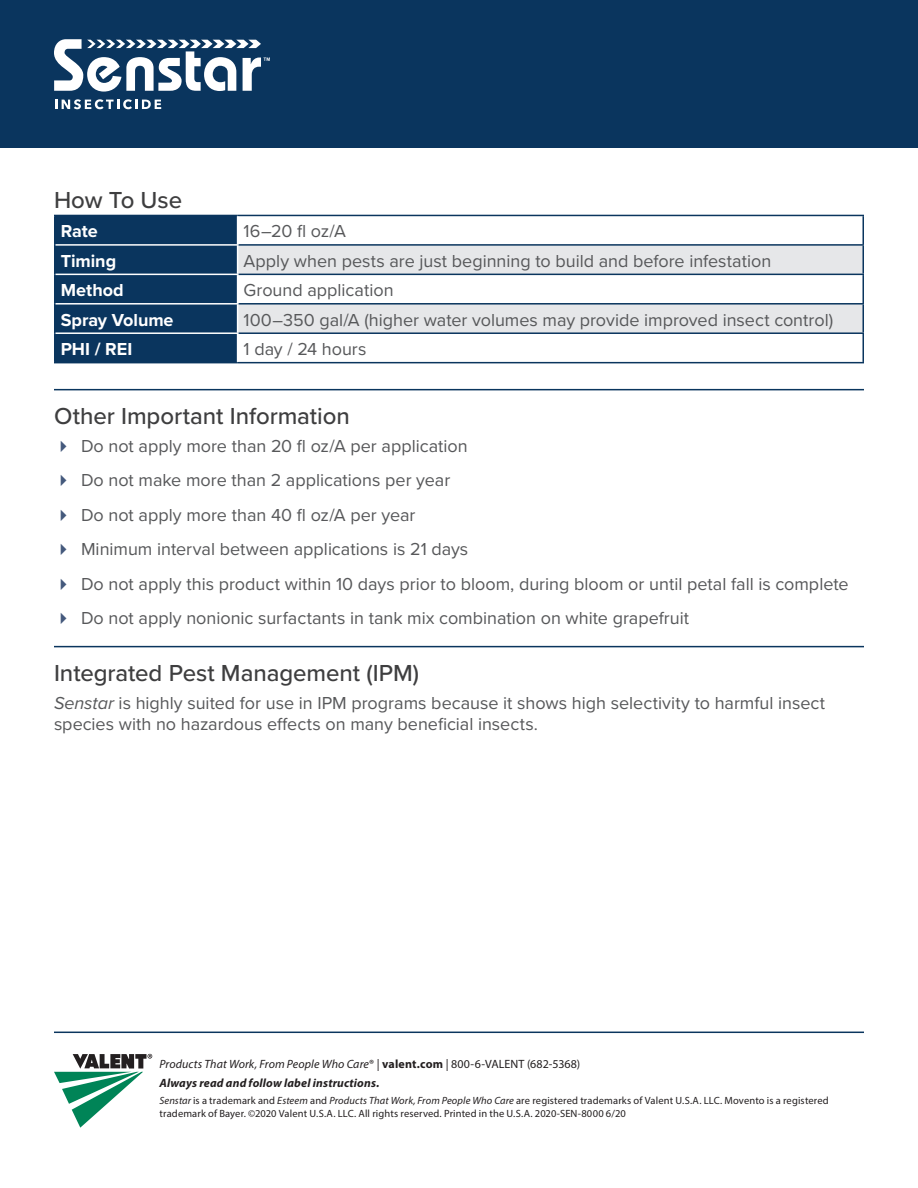
<style>
.page{position:relative;width:918px;height:1188px;background:#fff}
.page>*{position:absolute;margin:0;border:0;box-sizing:border-box;transform-origin:0 0}
.Heading_2_rule{font:500 24px "Proxima Nova";letter-spacing:-.005em;color:#3e3e3f}
.Heading_2{font:500 24px "Proxima Nova";letter-spacing:-.005em;color:#3e3e3f}
.body{font:18px/21px "Proxima Nova";color:#57585a}
.table_header{font:700 18px "Proxima Nova";letter-spacing:-.005em;color:#fff}
.table_cell{font:18px "Proxima Nova";color:#57585a}
.t1{font:italic 700 12px/18.9px "Myriad Pro";letter-spacing:.015em;color:#231f20}
.t2{font:10.5px/12.6px "Myriad Pro";letter-spacing:.01em;color:#231f20}
.s1{font-style:italic}
.s2{font-weight:400}
.s3{font-weight:400;font-style:normal}
.s4{font-style:normal}
</style>
<div class="page">
<div style="left:0;top:0;width:918px;height:148px;background:#0a355e"></div>
<svg style="left:55px;top:99px;width:106px;height:10px"></svg>
<svg style="left:54px;top:39px;width:216px;height:53px"></svg>
<hr style="left:54px;top:1032px;width:810px;height:1px;background:#0a355e">
<svg style="left:54px;top:1054px;width:98px;height:74px"></svg>
<hr style="left:54px;top:389px;width:810px;height:1px;background:#0a355e">
<hr style="left:54px;top:646px;width:810px;height:1px;background:#0a355e">
<svg style="left:238px;top:246px;width:624px;height:86px;fill:#e6e7e9"></svg>
<hr style="left:862px;top:246px;width:2px;height:28px;background:#0a355e">
<hr style="left:238px;top:274px;width:626px;height:1px;background:#0a355e">
<hr style="left:862px;top:275px;width:2px;height:28px;background:#0a355e">
<hr style="left:238px;top:303px;width:626px;height:2px;background:#0a355e">
<hr style="left:862px;top:305px;width:2px;height:27px;background:#0a355e">
<hr style="left:238px;top:332px;width:626px;height:2px;background:#0a355e">
<hr style="left:862px;top:334px;width:2px;height:28px;background:#0a355e">
<hr style="left:238px;top:362px;width:626px;height:1px;background:#0a355e">
<hr style="left:54px;top:245px;width:2px;height:29px;background:#0a355e">
<hr style="left:54px;top:274px;width:2px;height:30px;background:#0a355e">
<hr style="left:54px;top:304px;width:2px;height:29px;background:#0a355e">
<hr style="left:54px;top:333px;width:2px;height:29px;background:#0a355e">
<hr style="left:54px;top:362px;width:184px;height:1px;background:#0a355e">
<hr style="left:54px;top:215px;width:184px;height:1px;background:#0a355e">
<hr style="left:54px;top:216px;width:2px;height:29px;background:#0a355e">
<hr style="left:238px;top:215px;width:626px;height:1px;background:#0a355e">
<hr style="left:862px;top:216px;width:2px;height:28px;background:#0a355e">
<hr style="left:238px;top:244px;width:626px;height:2px;background:#0a355e">
<div style="left:55px;top:215px;width:183px;height:148px;background:#0a355e"></div>
<hr style="left:56px;top:244px;width:182px;height:2px;background:#fff">
<p class="Heading_2" style="left:54px;top:186px;width:130px">How To Use</p>
<p class="table_header" style="left:61px;top:221px;width:39px">Rate</p>
<p class="table_cell" style="left:244px;top:221px;width:104px">16–20 fl oz/A</p>
<p class="table_header" style="left:61px;top:250px;width:57px">Timing</p>
<p class="body" style="left:244px;top:251px;width:529px">Apply when pests are just beginning to build and before infestation</p>
<p class="table_header" style="left:61px;top:279px;width:64px">Method</p>
<p class="body" style="left:244px;top:280px;width:152px">Ground application</p>
<p class="table_header" style="left:61px;top:309px;width:114px">Spray Volume</p>
<p class="body" style="left:244px;top:309px;width:591px">100–350 gal/A (higher water volumes may provide improved insect control)</p>
<p class="table_header" style="left:61px;top:338px;width:73px">PHI / REI</p>
<p class="table_cell" style="left:244px;top:338px;width:124px">1 day / 24 hours</p>
<p class="Heading_2_rule" style="left:54px;top:402px;width:297px">Other Important Information</p>
<p class="body" style="left:81px;top:436px;width:388px">Do not apply more than 20 fl oz/A per application</p>
<p class="body" style="left:81px;top:470px;width:371px">Do not make more than 2 applications per year</p>
<p class="body" style="left:81px;top:505px;width:336px">Do not apply more than 40 fl oz/A per year</p>
<p class="body" style="left:81px;top:539px;width:389px">Minimum interval between applications is 21 days</p>
<p class="body" style="left:81px;top:574px;width:769px">Do not apply this product within 10 days prior to bloom, during bloom or until petal fall is complete</p>
<p class="body" style="left:81px;top:608px;width:610px">Do not apply nonionic surfactants in tank mix combination on white grapefruit</p>
<p class="Heading_2_rule" style="left:54px;top:659px;width:367px">Integrated Pest Management (IPM)</p>
<p class="body" style="left:54px;top:693px;width:773px"><span class="s1">Senstar</span> is highly suited for use in IPM programs because it shows high selectivity to harmful insect species with no hazardous effects on many beneficial insects.</p>
<p class="t1" style="left:160px;top:1054px;width:422px"><span class="s2">Products That Work, From People Who Care</span><span class="s3">® |</span> <span class="s4">valent.com</span> <span class="s3">| 800-6-VALENT (682-5368)<br></span>Always read and follow label instructions.</p>
<p class="t2" style="left:160px;top:1094px;width:671px"><span class="s1">Senstar</span> is a trademark and <span class="s1">Esteem</span> and <span class="s1">Products That Work, From People Who Care</span> are registered trademarks of Valent U.S.A. LLC. Movento is a registered trademark of Bayer. ©2020 Valent U.S.A. LLC. All rights reserved. Printed in the U.S.A. 2020-SEN-8000 6/20</p>
</div>
